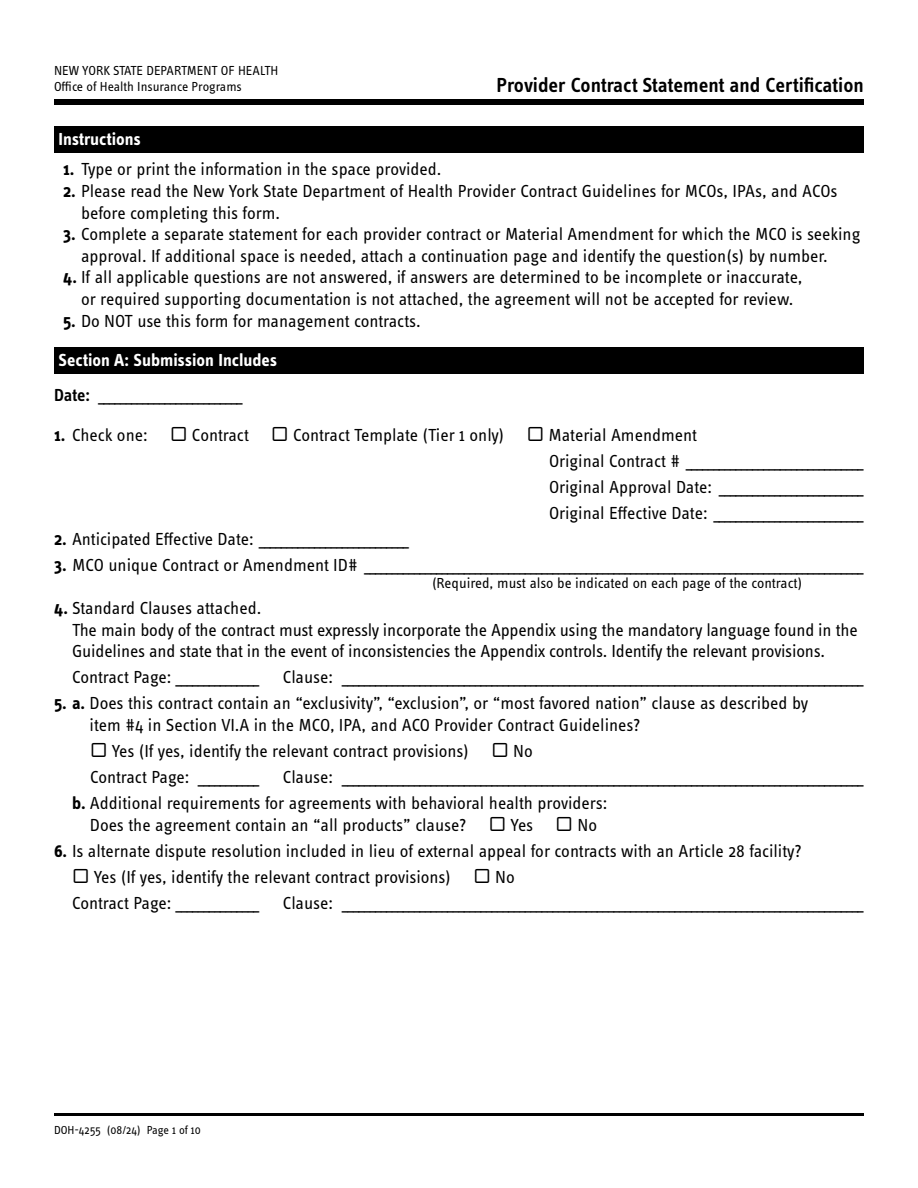
<style>
.page{position:relative;width:918px;height:1188px;background:#fff}
.page>*{position:absolute;margin:0;border:0;box-sizing:border-box;transform-origin:0 0}
.t1{font:600 21px "Info Text Pro";letter-spacing:-.005em;color:#000}
.t2{font:18px/21.6px "Info Text Pro";color:#000}
.t3{font:700 18px "Info Text Pro";color:#fff}
.t4{font:15px "Info Text Pro";color:#000}
.t5{font:13.5px/16.5px "Info Text Pro";color:#000}
.t6{font:12px "Info Text Pro";color:#000}
.s1{font-weight:700}
.s2{font-weight:600}
.s3{font-size:21px}
</style>
<div class="page">
<div style="left:54px;top:99px;width:810px;height:6px;background:#000"></div>
<hr style="left:54px;top:1113px;width:810px;height:3px;background:#000">
<div style="left:54px;top:126px;width:810px;height:27px;background:#000"></div>
<div style="left:54px;top:347px;width:810px;height:27px;background:#000"></div>
<p class="t5" style="left:54px;top:62px;width:226px">NEW YORK STATE DEPARTMENT OF HEALTH<br>Office of Health Insurance Programs</p>
<p class="t1" style="left:497px;top:72px;width:369px">Provider Contract Statement and Certification</p>
<p class="t3" style="left:58px;top:128px;width:84px">Instructions</p>
<p class="t2" style="left:63px;top:158px;width:380px"><span class="s1">1.</span> Type or print the information in the space provided.</p>
<p class="t2" style="left:81px;top:180px;width:758px;text-indent:-18px"><span class="s1">2.</span> Please read the New York State Department of Health Provider Contract Guidelines for MCOs, IPAs, and ACOs before completing this form.</p>
<p class="t2" style="left:81px;top:223px;width:781px;text-indent:-18px"><span class="s1">3.</span> Complete a separate statement for each provider contract or Material Amendment for which the MCO is seeking approval. If additional space is needed, attach a continuation page and identify the question(s) by number.</p>
<p class="t2" style="left:63px;top:266px;width:741px;text-align:center"><span class="s1">4.</span> If all applicable questions are not answered, if answers are determined to be incomplete or inaccurate, or required supporting documentation is not attached, the agreement will not be accepted for review.</p>
<p class="t2" style="left:63px;top:309px;width:359px"><span class="s1">5.</span> Do NOT use this form for management contracts.</p>
<p class="t3" style="left:58px;top:349px;width:220px">Section A: Submission Includes</p>
<p class="t2" style="left:54px;top:384px;width:190px"><span class="s2">Date:</span> __________________________</p>
<p class="t2" style="left:549px;top:421px;width:316px;line-height:26.1px;text-indent:-495px"><span class="s1">1.</span> Check one: <span class="s3">▫</span> Contract <span class="s3">▫</span> Contract Template (Tier 1 only) <span class="s3">▫</span> Material Amendment<br>Original Contract # ________________________________ Original Approval Date: __________________________ Original Efective Date: ___________________________</p>
<p class="t2" style="left:54px;top:528px;width:356px"><span class="s1">2.</span> Anticipated Efective Date: ___________________________</p>
<p class="t2" style="left:54px;top:554px;width:811px"><span class="s1">3.</span> MCO unique Contract or Amendment ID# __________________________________________________________________________________________</p>
<p class="t4" style="left:432px;top:574px;width:372px">(Required, must also be indicated on each page of the contract)</p>
<p class="t2" style="left:72px;top:597px;width:787px;text-indent:-18px"><span class="s1">4.</span> Standard Clauses attached.<br>The main body of the contract must expressly incorporate the Appendix using the mandatory language found in the<br>Guidelines and state that in the event of inconsistencies the Appendix controls. Identify the relevant provisions.</p>
<p class="t2" style="left:72px;top:666px;width:189px">Contract Page: _______________</p>
<p class="t2" style="left:283px;top:666px;width:582px">Clause: ______________________________________________________________________________________________</p>
<p class="t2" style="left:90px;top:692px;width:720px;text-indent:-36px"><span class="s1">5. a.</span> Does this contract contain an “exclusivity”, “exclusion”, or “most favored nation” clause as described by item #4 in Section VI.A in the MCO, IPA, and ACO Provider Contract Guidelines?</p>
<p class="t2" style="left:90px;top:738px;width:444px;line-height:26.1px"><span class="s3">▫</span> Yes (If yes, identify the relevant contract provisions) <span class="s3">▫</span> No<br>Contract Page: ___________</p>
<p class="t2" style="left:283px;top:766px;width:582px">Clause: ______________________________________________________________________________________________</p>
<p class="t2" style="left:72px;top:792px;width:537px;text-align:center"><span class="s1">b.</span> Additional requirements for agreements with behavioral health providers:<br>Does the agreement contain an “all products” clause? <span class="s3">▫</span> Yes <span class="s3">▫</span> No</p>
<p class="t2" style="left:54px;top:840px;width:749px"><span class="s1">6.</span> Is alternate dispute resolution included in lieu of external appeal for contracts with an Article 28 facility?</p>
<p class="t2" style="left:72px;top:864px;width:444px;line-height:26.1px"><span class="s3">▫</span> Yes (If yes, identify the relevant contract provisions) <span class="s3">▫</span> No<br>Contract Page: _______________</p>
<p class="t2" style="left:283px;top:892px;width:582px">Clause: ______________________________________________________________________________________________</p>
<p class="t6" style="left:54px;top:1123px;width:148px">DOH-4255 (08/24) Page 1 of 10</p>
</div>
